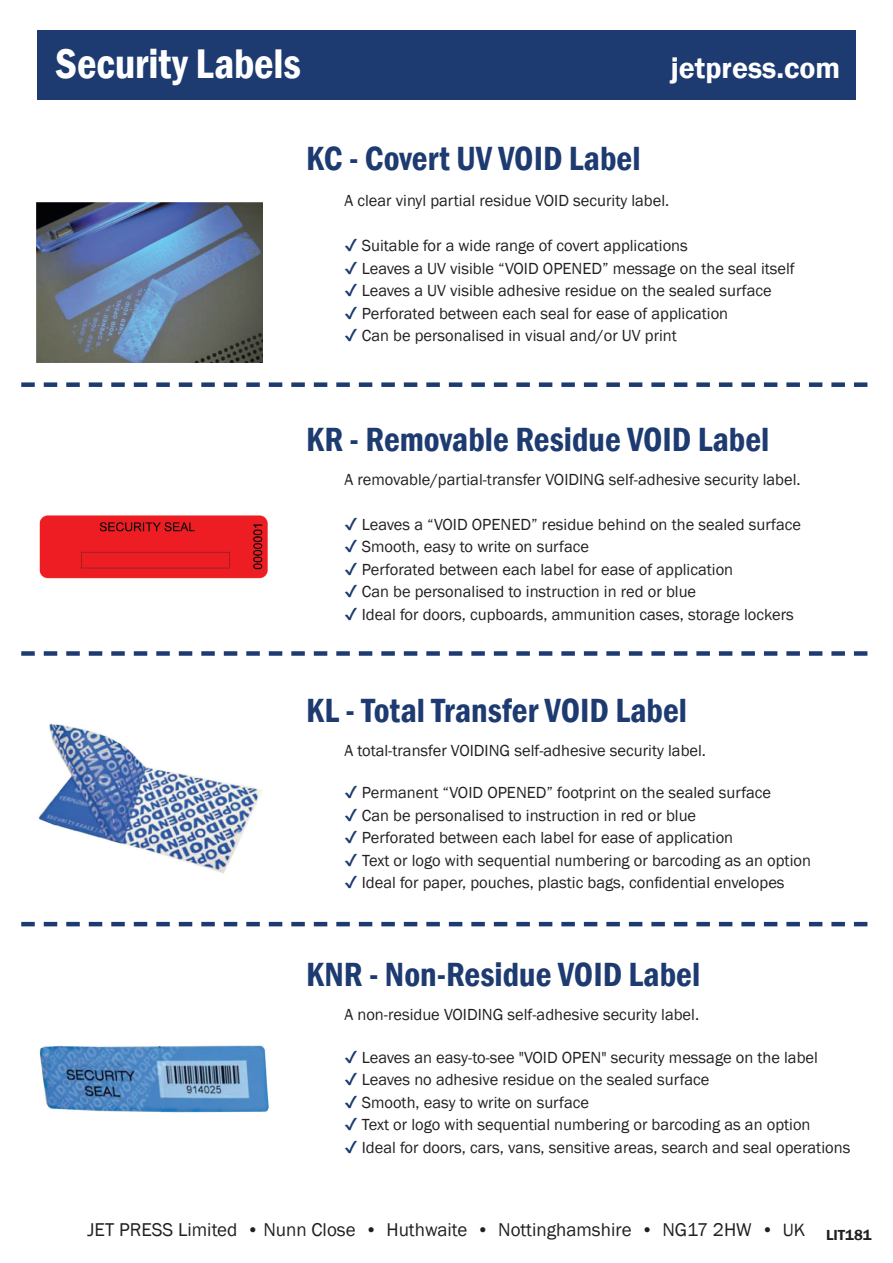
<style>
.page{position:relative;width:893px;height:1263px;background:#fff}
.page>*{position:absolute;margin:0;border:0;box-sizing:border-box;transform-origin:0 0}
.t1{font:600 condensed 42.6px "Franklin Gothic";letter-spacing:-.005em;color:#fff}
.t2{font:600 condensed 34.5px "Franklin Gothic";color:#1d3b71}
.t3{font:600 30px "Franklin Gothic";color:#fff}
.t4{font:19.05px "Franklin Gothic";color:#231f20}
.t5{font:16.5px "Franklin Gothic";color:#231f20}
.s1{color:#1d3b71}
.s2{font-size:18.3px}
</style>
<div class="page">
<img style="left:39px;top:515px;width:229px;height:64px">
<img style="left:39px;top:723px;width:223px;height:151px">
<img style="left:39px;top:1045px;width:230px;height:68px">
<img style="left:37px;top:202px;width:225px;height:160px">
<svg style="left:21px;top:382px;width:846px;height:5px"></svg>
<svg style="left:21px;top:651px;width:846px;height:5px"></svg>
<svg style="left:21px;top:922px;width:846px;height:4px"></svg>
<div style="left:37px;top:30px;width:819px;height:69px;background:#1d3b71"></div>
<h1 class="t1" style="left:55px;top:35px;width:247px">Security Labels</h1>
<h3 class="t3" style="left:671px;top:50px;width:171px">jetpress.com</h3>
<h2 class="t2" style="left:306px;top:135px;width:336px">KC - Covert UV VOID Label</h2>
<p class="t5" style="left:344px;top:190px;width:326px">A clear vinyl partial residue VOID security label.</p>
<p class="t5" style="left:344px;top:235px;width:345px"><span class="s1">✔</span> Suitable for a wide range of covert applications</p>
<p class="t5" style="left:344px;top:258px;width:452px"><span class="s1">✔</span> Leaves a UV visible “VOID OPENED” message on the seal itself</p>
<p class="t5" style="left:344px;top:280px;width:429px"><span class="s1">✔</span> Leaves a UV visible adhesive residue on the sealed surface</p>
<p class="t5" style="left:344px;top:303px;width:385px"><span class="s1">✔</span> Perforated between each seal for ease of application</p>
<p class="t5" style="left:344px;top:325px;width:334px"><span class="s1">✔</span> Can be personalised in visual and/or UV print</p>
<h2 class="t2" style="left:306px;top:416px;width:465px">KR - Removable Residue VOID Label</h2>
<p class="t5" style="left:344px;top:469px;width:458px">A removable/partial-transfer VOIDING self-adhesive security label.</p>
<p class="t5" style="left:344px;top:514px;width:458px"><span class="s1">✔</span> Leaves a “VOID OPENED” residue behind on the sealed surface</p>
<p class="t5" style="left:344px;top:536px;width:246px"><span class="s1">✔</span> Smooth, easy to write on surface</p>
<p class="t5" style="left:344px;top:559px;width:390px"><span class="s1">✔</span> Perforated between each label for ease of application</p>
<p class="t5" style="left:344px;top:581px;width:353px"><span class="s1">✔</span> Can be personalised to instruction in red or blue</p>
<p class="t5" style="left:344px;top:604px;width:451px"><span class="s1">✔</span> Ideal for doors, cupboards, ammunition cases, storage lockers</p>
<h2 class="t2" style="left:306px;top:687px;width:382px">KL - Total Transfer VOID Label</h2>
<p class="t5" style="left:344px;top:740px;width:363px">A total-transfer VOIDING self-adhesive security label.</p>
<p class="t5" style="left:344px;top:782px;width:428px"><span class="s1">✔</span> Permanent “VOID OPENED” footprint on the sealed surface</p>
<p class="t5" style="left:344px;top:805px;width:353px"><span class="s1">✔</span> Can be personalised to instruction in red or blue</p>
<p class="t5" style="left:344px;top:827px;width:390px"><span class="s1">✔</span> Perforated between each label for ease of application</p>
<p class="t5" style="left:344px;top:850px;width:468px"><span class="s1">✔</span> Text or logo with sequential numbering or barcoding as an option</p>
<p class="t5" style="left:344px;top:872px;width:442px"><span class="s1">✔</span> Ideal for paper, pouches, plastic bags, confidential envelopes</p>
<h2 class="t2" style="left:306px;top:952px;width:396px">KNR - Non-Residue VOID Label</h2>
<p class="t5" style="left:344px;top:1005px;width:356px">A non-residue VOIDING self-adhesive security label.</p>
<p class="t5" style="left:344px;top:1047px;width:475px"><span class="s1">✔</span> Leaves an easy-to-see "VOID OPEN" security message on the label</p>
<p class="t5" style="left:344px;top:1069px;width:367px"><span class="s1">✔</span> Leaves no adhesive residue on the sealed surface</p>
<p class="t5" style="left:344px;top:1092px;width:246px"><span class="s1">✔</span> Smooth, easy to write on surface</p>
<p class="t5" style="left:344px;top:1114px;width:468px"><span class="s1">✔</span> Text or logo with sequential numbering or barcoding as an option</p>
<p class="t5" style="left:344px;top:1137px;width:507px"><span class="s1">✔</span> Ideal for doors, cars, vans, sensitive areas, search and seal operations</p>
<p class="t4" style="left:88px;top:1217px;width:786px">JET PRESS Limited <span class="s2">•</span> Nunn Close <span class="s2">•</span> Huthwaite <span class="s2">•</span> Nottinghamshire <span class="s2">•</span> NG17 2HW <span class="s2">• UK</span> <sub>LIT181</sub></p>
</div>
